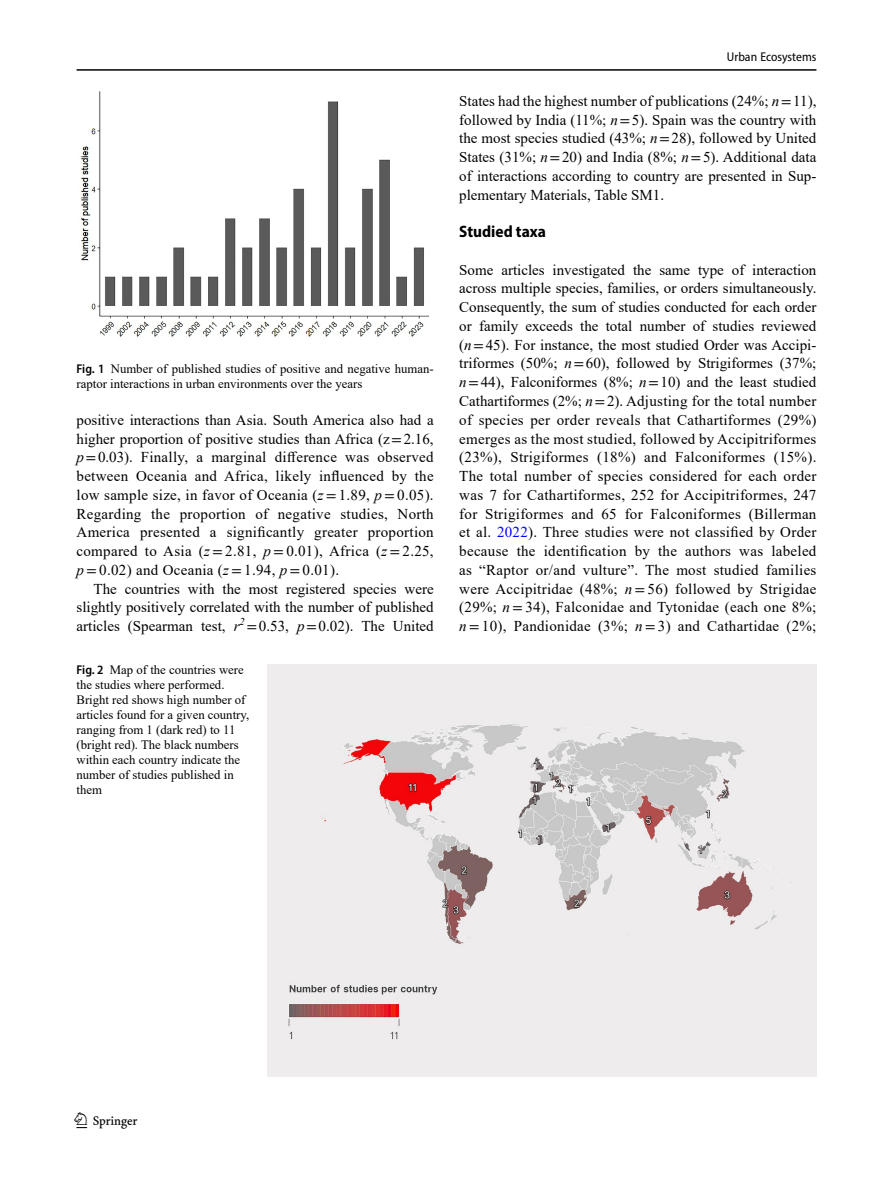
<style>
.page{position:relative;width:893px;height:1187px;background:#fff}
.page>*{position:absolute;margin:0;border:0;box-sizing:border-box;transform-origin:0 0}
.t1{font:22.5px "Springnew";color:#000}
.Head_2{font:700 semi-condensed 16.5px "Myriad Pro";color:#000}
.Body_Text{font:15px/18.8px "Times New Roman";letter-spacing:.02em;color:#000;text-align:justify}
.Body_Text_Indent{font:15px/18.8px "Times New Roman";color:#000;text-align:justify}
.Figure_Caption_Side{font:12.75px/15px "Times New Roman";color:#000}
.Figure_Caption{font:12.75px/15px "Times New Roman";color:#000}
.t2{font:semi-condensed 12.75px "Myriad Pro";color:#000}
.s1{font-family:"Myriad Pro";font-weight:600;font-stretch:semi-condensed}
.s2{font-family:"STIX"}
.s3{font-style:italic}
.s4{color:#00f}
</style>
<div class="page">
<hr style="left:77px;top:69px;width:739px;height:2px;background:#000">
<img style="left:268px;top:664px;width:548px;height:412px">
<img style="left:80px;top:91px;width:349px;height:246px">
<p class="Figure_Caption" style="left:77px;top:361px;width:359px"><span class="s1">Fig. 1</span> Number of published studies of positive and negative human&shy;raptor interactions in urban environments over the years</p>
<p class="Body_Text" style="left:77px;top:410px;width:359px">positive interactions than Asia. South America also had a higher proportion of positive studies than Africa (z<span class="s2">=</span>2.16, <span class="s3">p</span><span class="s2">=</span>0.03). Finally, a marginal difference was observed between Oceania and Africa, likely influenced by the low sample size, in favor of Oceania (<span class="s3">z</span><span class="s2">=</span>1.89, <span class="s3">p</span><span class="s2">=</span>0.05).<br>Regarding the proportion of negative studies, North America presented a significantly greater proportion compared to Asia (<span class="s3">z</span><span class="s2">=</span>2.81, <span class="s3">p</span><span class="s2">=</span>0.01), Africa (<span class="s3">z</span><span class="s2">=</span>2.25, <span class="s3">p</span><span class="s2">=</span>0.02) and Oceania (<span class="s3">z</span><span class="s2">=</span>1.94, <span class="s3">p</span><span class="s2">=</span>0.01).</p>
<p class="Body_Text_Indent" style="left:77px;top:578px;width:359px;text-indent:17px">The countries with the most registered species were slightly positively correlated with the number of published articles (Spearman test, <span class="s3">r</span><sup>2</sup> <span class="s2">=</span>0.53, <span class="s3">p</span><span class="s2">=</span>0.02). The United</p>
<p class="Figure_Caption_Side" style="left:77px;top:662px;width:174px"><span class="s1">Fig. 2</span> Map of the countries were the studies where performed.<br>Bright red shows high number of articles found for a given country, ranging from 1 (dark red) to 11 (bright red). The black numbers within each country indicate the number of studies published in them</p>
<p class="t2" style="left:727px;top:49px;width:91px">Urban Ecosystems</p>
<p class="Body_Text_Indent" style="left:459px;top:91px;width:359px">States had the highest number of publications (24%; <span class="s3">n</span><span class="s2">=</span>11), followed by India (11%; <span class="s3">n</span><span class="s2">=</span>5). Spain was the country with the most species studied (43%; <span class="s3">n</span><span class="s2">=</span>28), followed by United States (31%; <span class="s3">n</span><span class="s2">=</span>20) and India (8%; <span class="s3">n</span><span class="s2">=</span>5). Additional data of interactions according to country are presented in Sup&shy;plementary Materials, Table SM1.</p>
<p class="Head_2" style="left:459px;top:221px;width:88px">Studied taxa</p>
<p class="Body_Text" style="left:459px;top:260px;width:359px">Some articles investigated the same type of interaction across multiple species, families, or orders simultaneously.<br>Consequently, the sum of studies conducted for each order or family exceeds the total number of studies reviewed (<span class="s3">n</span><span class="s2">=</span>45). For instance, the most studied Order was Accipi&shy;triformes (50%; <span class="s3">n</span><span class="s2">=</span>60), followed by Strigiformes (37%; <span class="s3">n</span><span class="s2">=</span>44), Falconiformes (8%; <span class="s3">n</span><span class="s2">=</span>10) and the least studied Cathartiformes (2%; <span class="s3">n</span><span class="s2">=</span>2). Adjusting for the total number of species per order reveals that Cathartiformes (29%) emerges as the most studied, followed by Accipitriformes (23%), Strigiformes (18%) and Falconiformes (15%).<br>The total number of species considered for each order was 7 for Cathartiformes, 252 for Accipitriformes, 247 for Strigiformes and 65 for Falconiformes (Billerman et al. <span class="s4">2022</span>). Three studies were not classified by Order because the identification by the authors was labeled as “Raptor or/and vulture”. The most studied families were Accipitridae (48%; <span class="s3">n</span><span class="s2">=</span>56) followed by Strigidae (29%; <span class="s3">n</span><span class="s2">=</span>34), Falconidae and Tytonidae (each one 8%; <span class="s3">n</span><span class="s2">=</span>10), Pandionidae (3%; <span class="s3">n</span><span class="s2">=</span>3) and Cathartidae (2%;</p>
<h1 class="t1" style="left:77px;top:1107px;width:63px">1 3</h1>
</div>
